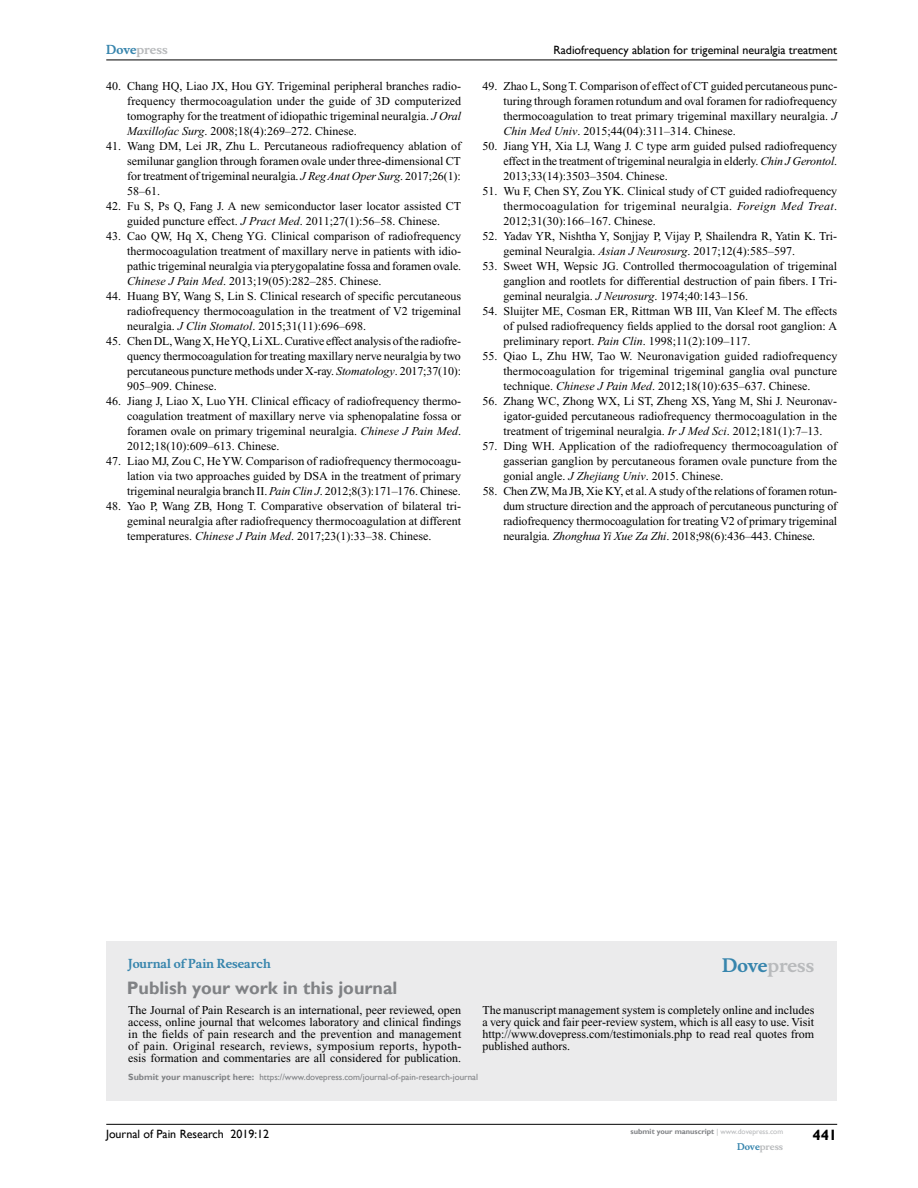
<style>
.page{position:relative;width:918px;height:1188px;background:#fff}
.page>*{position:absolute;margin:0;border:0;box-sizing:border-box;transform-origin:0 0}
.t1{font:700 18px "Gill Sans";color:#808285}
.t2{font:700 18px "Musee";color:#b8babc}
.t3{font:700 15px "Gill Sans";color:#000}
.t4{font:12px/15px "Times New Roman";color:#000;text-align:justify}
.t5{font:12px "Gill Sans";color:#000}
.t6{font:700 12px "Musee";color:#3785ad}
.t7{font:700 12px "Musee";color:#b8babc}
.t8{font:9px "Gill Sans";color:#808285}
.t9{font:700 9px "Musee";color:#b8babc}
.t10{font:700 7.5px "Gill Sans";color:#808285}
.s1{color:#3785ad}
.s2{font-style:italic}
.s3{font-weight:700}
.s4{font-weight:400;color:#b8babc}
</style>
<div class="page">
<div style="left:106px;top:941px;width:731px;height:159px;background:#ebebec"></div>
<hr style="left:106px;top:1124px;width:731px;height:1px;background:#000">
<hr style="left:106px;top:60px;width:731px;height:1px;background:#000">
<p class="t7" style="left:106px;top:43px;width:63px"><span class="s1">Dove</span>press</p>
<p class="t4" style="left:127px;top:79px;width:336px;text-indent:-21px">40. Chang HQ, Liao JX, Hou GY. Trigeminal peripheral branches radio&shy;frequency thermocoagulation under the guide of 3D computerized tomography for the treatment of idiopathic trigeminal neuralgia. <span class="s2">J Oral Maxillofac Surg</span>. 2008;18(4):269–272. Chinese.</p>
<p class="t4" style="left:127px;top:139px;width:335px;text-indent:-21px">41. Wang DM, Lei JR, Zhu L. Percutaneous radiofrequency ablation of semilunar ganglion through foramen ovale under three-dimensional CT for treatment of trigeminal neuralgia. <span class="s2">J Reg Anat Oper Surg</span>. 2017;26(1):<br>58–61.</p>
<p class="t4" style="left:106px;top:199px;width:356px;text-align:center">42. Fu S, Ps Q, Fang J. A new semiconductor laser locator assisted CT guided puncture effect. <span class="s2">J Pract Med</span>. 2011;27(1):56–58. Chinese.</p>
<p class="t4" style="left:127px;top:229px;width:336px;text-indent:-21px">43. Cao QW, Hq X, Cheng YG. Clinical comparison of radiofrequency thermocoagulation treatment of maxillary nerve in patients with idio&shy;pathic trigeminal neuralgia via pterygopalatine fossa and foramen ovale.<br><span class="s2">Chinese J Pain Med</span>. 2013;19(05):282–285. Chinese.</p>
<p class="t4" style="left:127px;top:289px;width:335px;text-indent:-21px">44. Huang BY, Wang S, Lin S. Clinical research of specific percutaneous radiofrequency thermocoagulation in the treatment of V2 trigeminal neuralgia. <span class="s2">J Clin Stomatol</span>. 2015;31(11):696–698.</p>
<p class="t4" style="left:127px;top:334px;width:335px;text-indent:-21px">45. Chen DL, Wang X, He YQ, Li XL. Curative effect analysis of the radiofre&shy;quency thermocoagulation for treating maxillary nerve neuralgia by two percutaneous puncture methods under X-ray. <span class="s2">Stomatology</span>. 2017;37(10):<br>905–909. Chinese.</p>
<p class="t4" style="left:127px;top:394px;width:335px;text-indent:-21px">46. Jiang J, Liao X, Luo YH. Clinical efficacy of radiofrequency thermo&shy;coagulation treatment of maxillary nerve via sphenopalatine fossa or foramen ovale on primary trigeminal neuralgia. <span class="s2">Chinese J Pain Med</span>.<br>2012;18(10):609–613. Chinese.</p>
<p class="t4" style="left:127px;top:454px;width:335px;text-indent:-21px">47. Liao MJ, Zou C, He YW. Comparison of radiofrequency thermocoagu&shy;lation via two approaches guided by DSA in the treatment of primary trigeminal neuralgia branch II. <span class="s2">Pain Clin J</span>. 2012;8(3):171–176. Chinese.</p>
<p class="t4" style="left:127px;top:499px;width:335px;text-indent:-21px">48. Yao P, Wang ZB, Hong T. Comparative observation of bilateral tri&shy;geminal neuralgia after radiofrequency thermocoagulation at different temperatures. <span class="s2">Chinese J Pain Med</span>. 2017;23(1):33–38. Chinese.</p>
<p class="t5" style="left:554px;top:43px;width:285px">Radiofrequency ablation for trigeminal neuralgia treatment</p>
<p class="t4" style="left:503px;top:79px;width:335px;text-indent:-21px">49. Zhao L, Song T. Comparison of effect of CT guided percutaneous punc&shy;turing through foramen rotundum and oval foramen for radiofrequency thermocoagulation to treat primary trigeminal maxillary neuralgia. <span class="s2">J Chin Med Univ</span>. 2015;44(04):311–314. Chinese.</p>
<p class="t4" style="left:503px;top:139px;width:335px;text-indent:-21px">50. Jiang YH, Xia LJ, Wang J. C type arm guided pulsed radiofrequency effect in the treatment of trigeminal neuralgia in elderly. <span class="s2">Chin J Gerontol</span>.<br>2013;33(14):3503–3504. Chinese.</p>
<p class="t4" style="left:503px;top:184px;width:335px;text-indent:-21px">51. Wu F, Chen SY, Zou YK. Clinical study of CT guided radiofrequency thermocoagulation for trigeminal neuralgia. <span class="s2">Foreign Med Treat</span>.<br>2012;31(30):166–167. Chinese.</p>
<p class="t4" style="left:503px;top:229px;width:335px;text-indent:-21px">52. Yadav YR, Nishtha Y, Sonjjay P, Vijay P, Shailendra R, Yatin K. Tri&shy;geminal Neuralgia. <span class="s2">Asian J Neurosurg</span>. 2017;12(4):585–597.</p>
<p class="t4" style="left:503px;top:259px;width:335px;text-indent:-21px">53. Sweet WH, Wepsic JG. Controlled thermocoagulation of trigeminal ganglion and rootlets for differential destruction of pain fibers. I Tri&shy;geminal neuralgia. <span class="s2">J Neurosurg</span>. 1974;40:143–156.</p>
<p class="t4" style="left:503px;top:304px;width:335px;text-indent:-21px">54. Sluijter ME, Cosman ER, Rittman WB III, Van Kleef M. The effects of pulsed radiofrequency fields applied to the dorsal root ganglion: A preliminary report. <span class="s2">Pain Clin</span>. 1998;11(2):109–117.</p>
<p class="t4" style="left:503px;top:349px;width:335px;text-indent:-21px">55. Qiao L, Zhu HW, Tao W. Neuronavigation guided radiofrequency thermocoagulation for trigeminal trigeminal ganglia oval puncture technique. <span class="s2">Chinese J Pain Med</span>. 2012;18(10):635–637. Chinese.</p>
<p class="t4" style="left:503px;top:394px;width:335px;text-indent:-21px">56. Zhang WC, Zhong WX, Li ST, Zheng XS, Yang M, Shi J. Neuronav&shy;igator-guided percutaneous radiofrequency thermocoagulation in the treatment of trigeminal neuralgia. <span class="s2">Ir J Med Sci</span>. 2012;181(1):7–13.</p>
<p class="t4" style="left:503px;top:439px;width:335px;text-indent:-21px">57. Ding WH. Application of the radiofrequency thermocoagulation of gasserian ganglion by percutaneous foramen ovale puncture from the gonial angle. <span class="s2">J Zhejiang Univ</span>. 2015. Chinese.</p>
<p class="t4" style="left:503px;top:484px;width:335px;text-indent:-21px">58. Chen ZW, Ma JB, Xie KY, et al. A study of the relations of foramen rotun&shy;dum structure direction and the approach of percutaneous puncturing of radiofrequency thermocoagulation for treating V2 of primary trigeminal neuralgia. <span class="s2">Zhonghua Yi Xue Za Zhi</span>. 2018;98(6):436–443. Chinese.</p>
<p class="t6" style="left:128px;top:956px;width:144px">Journal of Pain Research</p>
<h1 class="t1" style="left:127px;top:977px;width:272px">Publish your work in this journal</h1>
<h1 class="t2" style="left:722px;top:955px;width:94px"><span class="s1">Dove</span>press</h1>
<p class="t4" style="left:128px;top:1004px;width:335px;line-height:12px">The Journal of Pain Research is an international, peer reviewed, open access, online journal that welcomes laboratory and clinical findings in the fields of pain research and the prevention and management of pain. Original research, reviews, symposium reports, hypoth&shy;esis formation and commentaries are all considered for publication.</p>
<p class="t4" style="left:482px;top:1004px;width:334px;line-height:12px">The manuscript management system is completely online and includes a very quick and fair peer-review system, which is all easy to use. Visit http://www.dovepress.com/testimonials.php to read real quotes from published authors.</p>
<p class="t8" style="left:128px;top:1072px;width:351px"><span class="s3">Submit your manuscript here:</span> https://www.dovepress.com/journal-of-pain-research-journal</p>
<p class="t5" style="left:106px;top:1127px;width:164px">Journal of Pain Research 2019:12</p>
<p class="t10" style="left:631px;top:1127px;width:154px">submit your manuscript <span class="s4">| www.dovepress.com</span></p>
<p class="t9" style="left:737px;top:1141px;width:48px"><span class="s1">Dove</span>press</p>
<p class="t3" style="left:812px;top:1126px;width:26px">441</p>
</div>
